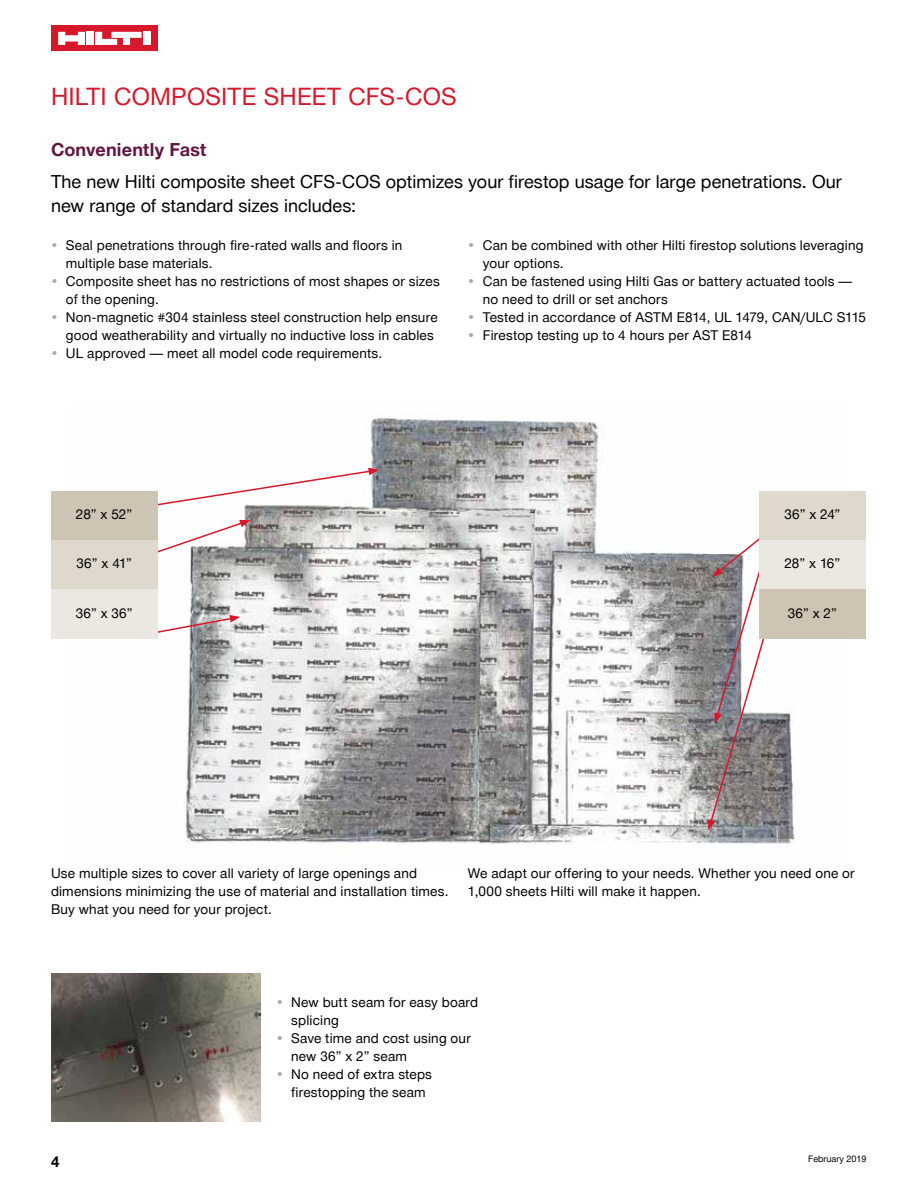
<style>
.page{position:relative;width:918px;height:1188px;background:#fff}
.page>*{position:absolute;margin:0;border:0;box-sizing:border-box;transform-origin:0 0}
.t1{font:24px "Hilti";letter-spacing:.01em;color:#d7182a}
.t2{font:18px/24px "Hilti";letter-spacing:.005em;color:#000}
.t3{font:700 18px "Hilti";letter-spacing:.01em;color:#621541}
.t4{font:700 15px "Hilti";color:#000}
.t5{font:13.5px/18px "Hilti";letter-spacing:.015em;color:#000}
.t6{font:9px "Hilti";color:#000}
.s1{color:#a7a9ac}
</style>
<div class="page">
<div style="left:51px;top:26px;width:106px;height:25px;background:#d7182a"></div>
<div style="left:86px;top:32px;width:8px;height:13px;background:#fff"></div>
<div style="left:143px;top:32px;width:7px;height:13px;background:#fff"></div>
<svg style="left:58px;top:32px;width:27px;height:13px"></svg>
<svg style="left:95px;top:32px;width:47px;height:13px"></svg>
<img style="left:157px;top:413px;width:638px;height:431px">
<img style="left:51px;top:974px;width:209px;height:148px">
<svg style="left:157px;top:468px;width:222px;height:39px"></svg>
<svg style="left:157px;top:520px;width:93px;height:36px"></svg>
<svg style="left:157px;top:615px;width:83px;height:20px"></svg>
<svg style="left:708px;top:532px;width:60px;height:299px"></svg>
<div style="left:759px;top:491px;width:107px;height:49px;background:#ded8cd"></div>
<div style="left:759px;top:540px;width:107px;height:50px;background:#ebe8e2"></div>
<div style="left:759px;top:590px;width:107px;height:49px;background:#cdc4b3"></div>
<div style="left:51px;top:491px;width:106px;height:49px;background:#cdc4b3"></div>
<div style="left:51px;top:540px;width:106px;height:50px;background:#ded8cd"></div>
<div style="left:51px;top:590px;width:106px;height:49px;background:#ebe8e2"></div>
<h1 class="t1" style="left:51px;top:79px;width:407px">HILTI COMPOSITE SHEET CFS-COS</h1>
<h2 class="t3" style="left:51px;top:137px;width:157px">Conveniently Fast</h2>
<h2 class="t2" style="left:51px;top:170px;width:792px">The new Hilti composite sheet CFS-COS optimizes your firestop usage for large penetrations. Our new range of standard sizes includes:</h2>
<p class="t5" style="left:66px;top:236px;width:338px;text-indent:-15px"><span class="s1">•</span> Seal penetrations through fire-rated walls and floors in multiple base materials.</p>
<p class="t5" style="left:66px;top:272px;width:375px;text-indent:-15px"><span class="s1">•</span> Composite sheet has no restrictions of most shapes or sizes of the opening.</p>
<p class="t5" style="left:51px;top:308px;width:388px;text-align:right"><span class="s1">•</span> Non-magnetic #304 stainless steel construction help ensure good weatherability and virtually no inductive loss in cables</p>
<p class="t5" style="left:51px;top:344px;width:333px"><span class="s1">•</span> UL approved — meet all model code requirements.</p>
<p class="t5" style="left:483px;top:236px;width:382px;text-indent:-15px"><span class="s1">•</span> Can be combined with other Hilti firestop solutions leveraging your options.</p>
<p class="t5" style="left:483px;top:272px;width:371px;text-indent:-15px"><span class="s1">•</span> Can be fastened using Hilti Gas or battery actuated tools — no need to drill or set anchors</p>
<p class="t5" style="left:468px;top:308px;width:400px"><span class="s1">•</span> Tested in accordance of ASTM E814, UL 1479, CAN/ULC S115</p>
<p class="t5" style="left:468px;top:326px;width:286px"><span class="s1">•</span> Firestop testing up to 4 hours per AST E814</p>
<p class="t5" style="left:76px;top:505px;width:58px">28” x 52”</p>
<p class="t5" style="left:77px;top:554px;width:57px">36” x 41”</p>
<p class="t5" style="left:76px;top:604px;width:58px">36” x 36”</p>
<p class="t5" style="left:784px;top:505px;width:57px">36” x 24”</p>
<p class="t5" style="left:784px;top:554px;width:57px">28” x 16”</p>
<p class="t5" style="left:788px;top:604px;width:51px">36” x 2”</p>
<p class="t5" style="left:51px;top:864px;width:399px">Use multiple sizes to cover all variety of large openings and dimensions minimizing the use of material and installation times.<br>Buy what you need for your project.</p>
<p class="t5" style="left:468px;top:864px;width:388px">We adapt our offering to your needs. Whether you need one or<br>1,000 sheets Hilti will make it happen.</p>
<p class="t5" style="left:291px;top:993px;width:189px;text-indent:-15px"><span class="s1">•</span> New butt seam for easy board splicing</p>
<p class="t5" style="left:291px;top:1029px;width:181px;text-indent:-15px"><span class="s1">•</span> Save time and cost using our new 36” x 2” seam</p>
<p class="t5" style="left:291px;top:1065px;width:142px;text-indent:-15px"><span class="s1">•</span> No need of extra steps firestopping the seam</p>
<p class="t4" style="left:51px;top:1151px;width:10px">4</p>
<p class="t6" style="left:808px;top:1153px;width:60px">February 2019</p>
</div>
